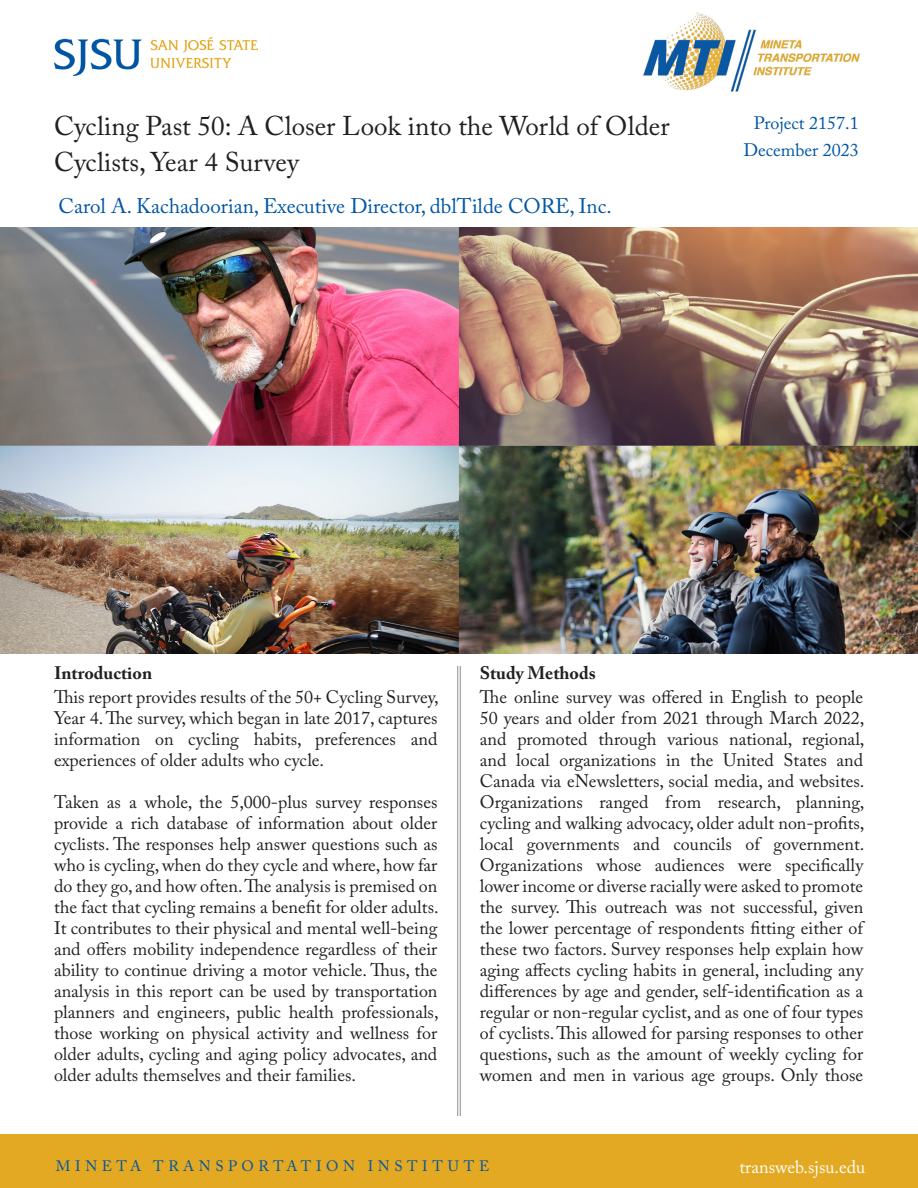
<style>
.page{position:relative;width:918px;height:1188px;background:#fff}
.page>*{position:absolute;margin:0;border:0;box-sizing:border-box;transform-origin:0 0}
.t1{font:27px/36px "Adobe Caslon Pro";color:#231f20}
.t2{font:21px "Adobe Caslon Pro";color:#0156a3}
.Body_Text{font:18px/21px "Adobe Caslon Pro";color:#231f20;text-align:justify}
.Project____Month_Yea{font:18px "Adobe Caslon Pro";color:#0156a3}
.t3{font:700 18px "Adobe Caslon Pro";color:#231f20}
.t4{font:18px "Adobe Caslon Pro";color:#fff}
.t5{font:15px "Adobe Caslon Pro";letter-spacing:.3em;color:#0156a3}
</style>
<div class="page">
<div style="left:0;top:1134px;width:918px;height:54px;background:#e4a922"></div>
<hr style="left:460px;top:666px;width:1px;height:450px;background:#8a8c8f">
<hr style="left:457px;top:666px;width:1px;height:450px;background:#8a8c8f">
<img style="left:54px;top:37px;width:203px;height:39px">
<img style="left:0;top:228px;width:918px;height:425px">
<img style="left:643px;top:12px;width:217px;height:80px">
<p class="t1" style="left:54px;top:108px;width:617px">Cycling Past 50: A Closer Look into the World of Older<br>Cyclists, Year 4 Survey</p>
<p class="t2" style="left:59px;top:194px;width:555px">Carol A. Kachadoorian, Executive Director, dblTilde CORE, Inc.</p>
<p class="Project____Month_Yea" style="left:754px;top:112px;width:106px">Project 2157.1</p>
<p class="Project____Month_Yea" style="left:743px;top:139px;width:117px">December 2023</p>
<p class="t3" style="left:54px;top:662px;width:100px">Introduction</p>
<p class="Body_Text" style="left:54px;top:687px;width:386px">This report provides results of the 50+ Cycling Survey, Year 4. The survey, which began in late 2017, captures information on cycling habits, preferences and experiences of older adults who cycle.</p>
<p class="Body_Text" style="left:54px;top:792px;width:386px">Taken as a whole, the 5,000-plus survey responses provide a rich database of information about older cyclists. The responses help answer questions such as who is cycling, when do they cycle and where, how far do they go, and how often. The analysis is premised on the fact that cycling remains a benefit for older adults.<br>It contributes to their physical and mental well-being and offers mobility independence regardless of their ability to continue driving a motor vehicle. Thus, the analysis in this report can be used by transportation planners and engineers, public health professionals, those working on physical activity and wellness for older adults, cycling and aging policy advocates, and older adults themselves and their families.</p>
<p class="t3" style="left:480px;top:663px;width:117px">Study Methods</p>
<p class="Body_Text" style="left:480px;top:687px;width:386px">The online survey was offered in English to people 50 years and older from 2021 through March 2022, and promoted through various national, regional, and local organizations in the United States and Canada via eNewsletters, social media, and websites.<br>Organizations ranged from research, planning, cycling and walking advocacy, older adult non-profits, local governments and councils of government.<br>Organizations whose audiences were specifically lower income or diverse racially were asked to promote the survey. This outreach was not successful, given the lower percentage of respondents fitting either of these two factors. Survey responses help explain how aging affects cycling habits in general, including any differences by age and gender, self-identification as a regular or non-regular cyclist, and as one of four types of cyclists. This allowed for parsing responses to other questions, such as the amount of weekly cycling for women and men in various age groups. Only those</p>
<p class="t5" style="left:56px;top:1157px;width:435px">MINETA TRANSPORTATION INSTITUTE</p>
<p class="t4" style="left:740px;top:1156px;width:127px">transweb.sjsu.edu</p>
</div>
